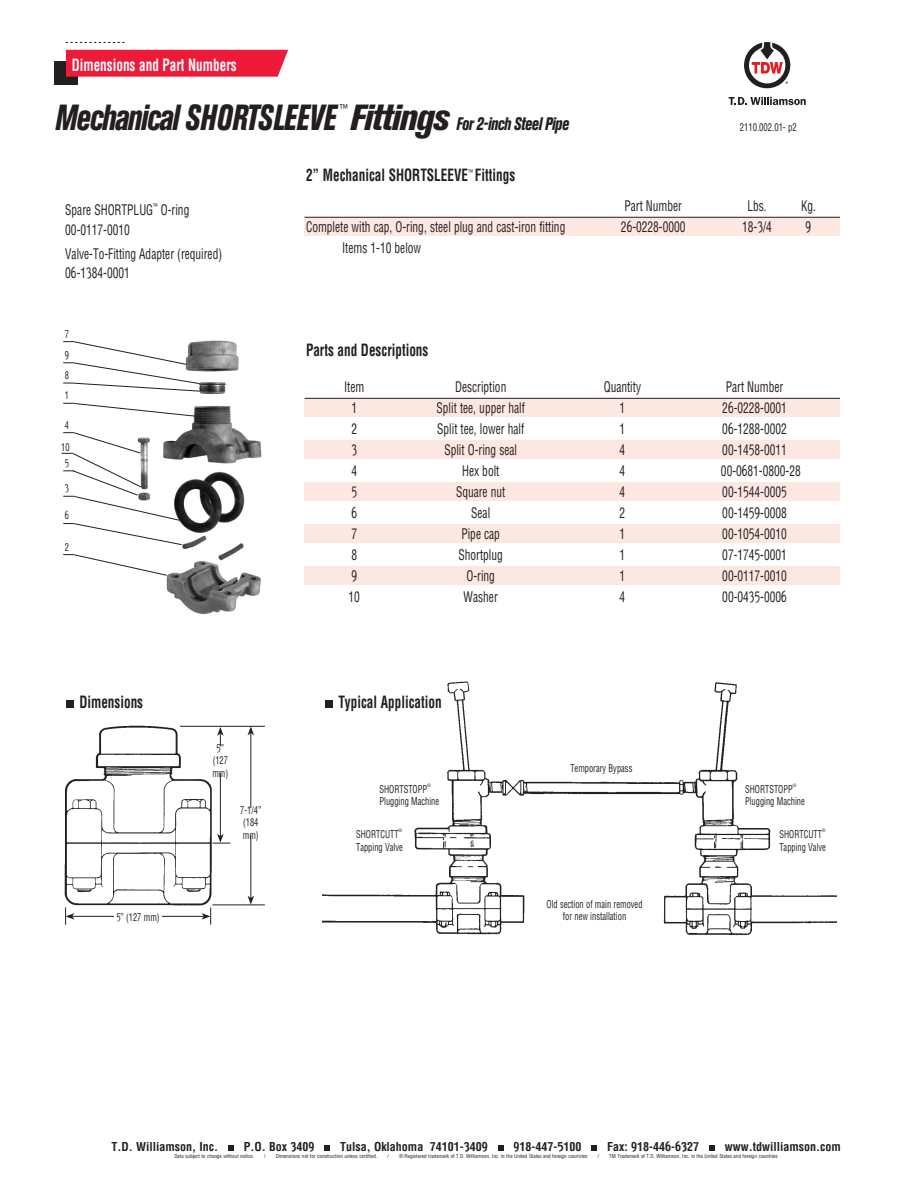
<style>
.page{position:relative;width:918px;height:1188px;background:#fff}
.page>*{position:absolute;margin:0;border:0;box-sizing:border-box;transform-origin:0 0}
.t1{font:italic 800 condensed 36px "Akzidenz Grotesk BE";letter-spacing:-.04em;color:#231f20;scale:.8 1}
.t2{font:italic 800 condensed 18px "Akzidenz Grotesk BE";letter-spacing:-.035em;color:#231f20;scale:.8 1}
.Subhead_for_Text{font:700 condensed 16.5px "Helfaxx";color:#231f20;scale:.8 1}
.Captions_Main{font:700 condensed 16.5px "Helfaxx";color:#231f20;scale:.8 1}
.Catagory{font:700 condensed 16.5px "Helfaxx";color:#fff;scale:.8 1}
.table_data{font:condensed 14.25px "Helfaxx";color:#231f20;scale:.8 1}
.Bodu_Text{font:condensed 14.25px/19.5px "Helfaxx";color:#231f20;scale:.8 1}
.t3{font:700 condensed 12px "Helfaxx";color:#231f20}
.iso{font:condensed 10.5px/12.6px "Helfaxx";color:#231f20;text-align:center;scale:.8 1}
.iso-2{font:condensed 10.5px "Helfaxx";color:#231f20;scale:.82 1}
.iso-3{font:condensed 10.5px "Helfaxx";color:#231f20}
.Legal{font:condensed 5.25px "Helfaxx";color:#231f20}
.iso-4{font:condensed 4.5px "Helfaxx";color:#231f20}
.s1{font-size:36px}
</style>
<div class="page">
<img style="left:64px;top:725px;width:151px;height:184px">
<div style="left:305px;top:217px;width:535px;height:19px;background:#fde7e1"></div>
<div style="left:54px;top:61px;width:24px;height:24px;background:#231f20"></div>
<div style="left:66px;top:50px;width:222px;height:27px;background:#ed1a3a"></div>
<svg style="left:66px;top:42px;width:59px;height:1px"></svg>
<hr style="left:305px;top:217px;width:535px;height:1px;background:#231f20">
<div style="left:66px;top:701px;width:8px;height:7px;background:#231f20"></div>
<hr style="left:72px;top:916px;width:42px;height:1px;background:#231f20">
<hr style="left:162px;top:916px;width:42px;height:1px;background:#231f20">
<hr style="left:220px;top:773px;width:1px;height:63px;background:#231f20">
<svg style="left:217px;top:727px;width:7px;height:19px"></svg>
<hr style="left:251px;top:835px;width:1px;height:63px;background:#231f20">
<svg style="left:248px;top:896px;width:6px;height:9px"></svg>
<hr style="left:251px;top:733px;width:1px;height:75px;background:#231f20">
<svg style="left:248px;top:727px;width:6px;height:8px"></svg>
<img style="left:166px;top:340px;width:96px;height:275px">
<svg style="left:63px;top:341px;width:137px;height:51px"></svg>
<svg style="left:63px;top:403px;width:132px;height:13px"></svg>
<svg style="left:63px;top:554px;width:104px;height:22px"></svg>
<svg style="left:202px;top:907px;width:9px;height:18px"></svg>
<svg style="left:65px;top:907px;width:10px;height:18px"></svg>
<hr style="left:212px;top:905px;width:53px;height:1px;background:#231f20">
<svg style="left:212px;top:834px;width:18px;height:10px"></svg>
<hr style="left:180px;top:726px;width:85px;height:1px;background:#231f20">
<img style="left:322px;top:681px;width:515px;height:255px">
<div style="left:305px;top:524px;width:535px;height:18px;background:#fde7e1"></div>
<div style="left:305px;top:567px;width:535px;height:18px;background:#fde7e1"></div>
<div style="left:305px;top:398px;width:535px;height:19px;background:#fde7e1"></div>
<div style="left:305px;top:440px;width:535px;height:19px;background:#fde7e1"></div>
<div style="left:305px;top:483px;width:535px;height:18px;background:#fde7e1"></div>
<hr style="left:305px;top:398px;width:535px;height:1px;background:#231f20">
<svg style="left:62px;top:432px;width:120px;height:113px"></svg>
<svg style="left:228px;top:1145px;width:6px;height:6px"></svg>
<svg style="left:324px;top:1145px;width:6px;height:6px"></svg>
<svg style="left:498px;top:1145px;width:6px;height:6px"></svg>
<svg style="left:591px;top:1145px;width:6px;height:6px"></svg>
<svg style="left:709px;top:1145px;width:6px;height:6px"></svg>
<svg style="left:729px;top:97px;width:77px;height:8px"></svg>
<svg style="left:744px;top:42px;width:46px;height:46px"></svg>
<p class="Catagory" style="left:72px;top:55px;width:208px">Dimensions and Part Numbers</p>
<p class="t1" style="left:55px;top:97px;width:353px">Mechanical SHORTSLEEVE</p>
<p class="iso-3" style="left:340px;top:101px;width:9px">™</p>
<p class="t2" style="left:350px;top:114px;width:276px"><span class="s1">Fittings</span> For 2-inch Steel Pipe</p>
<p class="Subhead_for_Text" style="left:306px;top:165px;width:263px">2” Mechanical SHORTSLEEVE<sup>™</sup> Fittings</p>
<p class="iso-2" style="left:740px;top:121px;width:71px">2110.002.01- p2</p>
<p class="Bodu_Text" style="left:65px;top:200px;width:157px">Spare SHORTPLUG<sup>™</sup> O-ring<br>00-0117-0010</p>
<p class="Bodu_Text" style="left:65px;top:244px;width:198px">Valve-To-Fitting Adapter (required)<br>06-1384-0001</p>
<p class="iso" style="left:65px;top:327px;width:7px">7</p>
<p class="iso" style="left:65px;top:349px;width:7px">9</p>
<p class="iso" style="left:65px;top:369px;width:7px">8</p>
<p class="iso" style="left:65px;top:389px;width:7px">1</p>
<p class="iso" style="left:65px;top:418px;width:7px">4</p>
<p class="iso" style="left:65px;top:457px;width:7px">5</p>
<p class="iso" style="left:65px;top:482px;width:7px">3</p>
<p class="iso" style="left:65px;top:509px;width:7px">6</p>
<p class="iso" style="left:65px;top:540px;width:7px">2</p>
<p class="iso" style="left:61px;top:441px;width:12px">10</p>
<p class="table_data" style="left:624px;top:197px;width:73px">Part Number</p>
<p class="table_data" style="left:747px;top:197px;width:26px">Lbs.</p>
<p class="table_data" style="left:801px;top:197px;width:20px">Kg.</p>
<p class="table_data" style="left:306px;top:218px;width:326px">Complete with cap, O-ring, steel plug and cast-iron fitting</p>
<p class="table_data" style="left:621px;top:218px;width:82px">26-0228-0000</p>
<p class="table_data" style="left:742px;top:218px;width:39px">18-3/4</p>
<p class="table_data" style="left:806px;top:218px;width:9px">9</p>
<p class="table_data" style="left:342px;top:239px;width:100px">Items 1-10 below</p>
<p class="Subhead_for_Text" style="left:306px;top:340px;width:154px">Parts and Descriptions</p>
<p class="table_data" style="left:344px;top:378px;width:27px">Item</p>
<p class="table_data" style="left:455px;top:378px;width:66px">Description</p>
<p class="table_data" style="left:604px;top:378px;width:48px">Quantity</p>
<p class="table_data" style="left:726px;top:378px;width:73px">Part Number</p>
<p class="table_data" style="left:351px;top:399px;width:9px">1</p>
<p class="table_data" style="left:437px;top:399px;width:112px">Split tee, upper half</p>
<p class="table_data" style="left:620px;top:399px;width:9px">1</p>
<p class="table_data" style="left:722px;top:399px;width:82px">26-0228-0001</p>
<p class="table_data" style="left:351px;top:420px;width:9px">2</p>
<p class="table_data" style="left:437px;top:420px;width:110px">Split tee, lower half</p>
<p class="table_data" style="left:620px;top:420px;width:9px">1</p>
<p class="table_data" style="left:722px;top:420px;width:82px">06-1288-0002</p>
<p class="table_data" style="left:351px;top:441px;width:9px">3</p>
<p class="table_data" style="left:444px;top:441px;width:92px">Split O-ring seal</p>
<p class="table_data" style="left:620px;top:441px;width:9px">4</p>
<p class="table_data" style="left:722px;top:441px;width:82px">00-1458-0011</p>
<p class="table_data" style="left:351px;top:462px;width:9px">4</p>
<p class="table_data" style="left:462px;top:462px;width:48px">Hex bolt</p>
<p class="table_data" style="left:620px;top:462px;width:9px">4</p>
<p class="table_data" style="left:721px;top:462px;width:101px">00-0681-0800-28</p>
<p class="table_data" style="left:351px;top:483px;width:9px">5</p>
<p class="table_data" style="left:456px;top:483px;width:63px">Square nut</p>
<p class="table_data" style="left:620px;top:483px;width:9px">4</p>
<p class="table_data" style="left:722px;top:483px;width:82px">00-1544-0005</p>
<p class="table_data" style="left:351px;top:504px;width:9px">6</p>
<p class="table_data" style="left:471px;top:504px;width:25px">Seal</p>
<p class="table_data" style="left:620px;top:504px;width:9px">2</p>
<p class="table_data" style="left:722px;top:504px;width:82px">00-1459-0008</p>
<p class="table_data" style="left:351px;top:525px;width:9px">7</p>
<p class="table_data" style="left:461px;top:525px;width:50px">Pipe cap</p>
<p class="table_data" style="left:620px;top:525px;width:9px">1</p>
<p class="table_data" style="left:722px;top:525px;width:82px">00-1054-0010</p>
<p class="table_data" style="left:351px;top:546px;width:9px">8</p>
<p class="table_data" style="left:459px;top:546px;width:57px">Shortplug</p>
<p class="table_data" style="left:620px;top:546px;width:9px">1</p>
<p class="table_data" style="left:722px;top:546px;width:82px">07-1745-0001</p>
<p class="table_data" style="left:351px;top:567px;width:9px">9</p>
<p class="table_data" style="left:466px;top:567px;width:37px">O-ring</p>
<p class="table_data" style="left:620px;top:567px;width:9px">1</p>
<p class="table_data" style="left:722px;top:567px;width:82px">00-0117-0010</p>
<p class="table_data" style="left:348px;top:588px;width:16px">10</p>
<p class="table_data" style="left:464px;top:588px;width:44px">Washer</p>
<p class="table_data" style="left:620px;top:588px;width:9px">4</p>
<p class="table_data" style="left:722px;top:588px;width:82px">00-0435-0006</p>
<p class="Captions_Main" style="left:79px;top:692px;width:81px">Dimensions</p>
<p class="Captions_Main" style="left:338px;top:692px;width:131px">Typical Application</p>
<p class="iso" style="left:116px;top:911px;width:56px">5” (127 mm)</p>
<p class="iso" style="left:212px;top:742px;width:21px">5” (127 mm)</p>
<p class="iso" style="left:240px;top:804px;width:28px;text-align:left">7-1/4” (184 mm)</p>
<p class="iso" style="left:380px;top:783px;width:61px">SHORTSTOPP</p>
<p class="iso-4" style="left:427px;top:782px;width:5px">®</p>
<p class="iso" style="left:380px;top:795px;width:76px">Plugging Machine</p>
<p class="iso" style="left:356px;top:828px;width:55px">SHORTCUTT</p>
<p class="iso-4" style="left:399px;top:828px;width:5px">®</p>
<p class="iso" style="left:356px;top:841px;width:60px">Tapping Valve</p>
<p class="iso" style="left:570px;top:762px;width:79px">Temporary Bypass</p>
<p class="iso" style="left:547px;top:897px;width:122px">Old section of main removed for new installation</p>
<p class="iso" style="left:745px;top:783px;width:61px">SHORTSTOPP</p>
<p class="iso-4" style="left:793px;top:782px;width:5px">®</p>
<p class="iso" style="left:745px;top:795px;width:76px">Plugging Machine</p>
<p class="iso" style="left:779px;top:828px;width:55px">SHORTCUTT</p>
<p class="iso-4" style="left:822px;top:828px;width:5px">®</p>
<p class="iso" style="left:779px;top:841px;width:60px">Tapping Valve</p>
<p class="t3" style="left:112px;top:1140px;width:108px">T.D. Williamson, Inc.</p>
<p class="t3" style="left:244px;top:1140px;width:72px">P.O. Box 3409</p>
<p class="t3" style="left:340px;top:1140px;width:149px">Tulsa, Oklahoma 74101-3409</p>
<p class="t3" style="left:514px;top:1140px;width:69px">918-447-5100</p>
<p class="t3" style="left:607px;top:1140px;width:93px">Fax: 918-446-6327</p>
<p class="t3" style="left:725px;top:1140px;width:118px">www.tdwilliamson.com</p>
<p class="Legal" style="left:174px;top:1152px;width:81px">Data subject to change without notice.</p>
<p class="Legal" style="left:264px;top:1152px;width:3px">/</p>
<p class="Legal" style="left:276px;top:1152px;width:103px">Dimensions not for construction unless certified.</p>
<p class="Legal" style="left:387px;top:1152px;width:3px">/</p>
<p class="Legal" style="left:399px;top:1152px;width:190px">® Registered trademark of T.D. Williamson, Inc. in the United States and foreign countries</p>
<p class="Legal" style="left:598px;top:1152px;width:3px">/</p>
<p class="Legal" style="left:609px;top:1152px;width:170px">TM Trademark of T.D. Williamson, Inc. in the United States and foreign countries</p>
</div>
